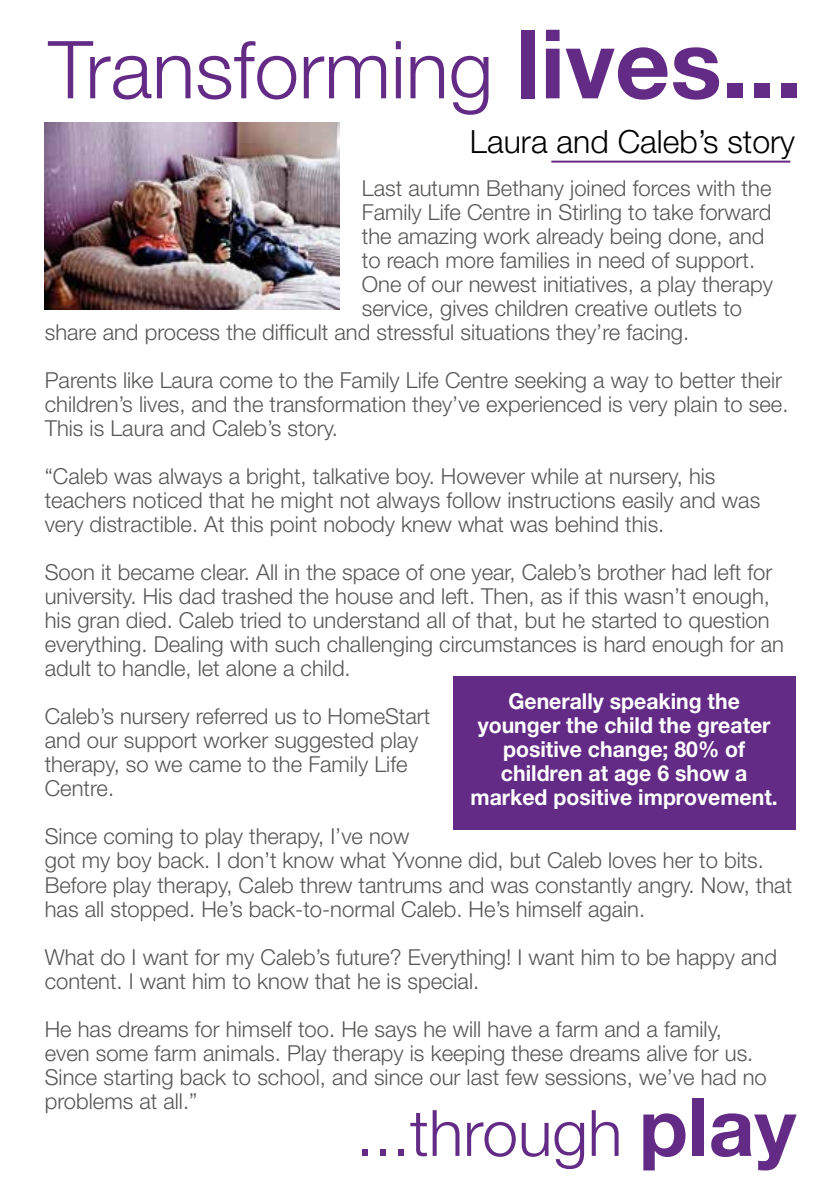
<style>
.page{position:relative;width:840px;height:1191px;background:#fff}
.page>*{position:absolute;margin:0;border:0;box-sizing:border-box;transform-origin:0 0}
.t1{font:300 80px "Helvetica Neue LT Pro";color:#632b86}
.t2{font:300 64px "Helvetica Neue LT Pro";color:#632b86}
.t3{font:300 32px "Helvetica Neue LT Pro";color:#000}
.t4{font:300 22px/24px "Helvetica Neue LT Pro";color:#575756}
.t5{font:700 22px/24px "Helvetica Neue LT Pro";color:#fff;text-align:center;scale:.96 1}
.s1{font-weight:700;font-size:96px}
.s2{font-weight:700;font-size:80px}
</style>
<div class="page">
<div style="left:453px;top:676px;width:341px;height:154px;background:#632b86"></div>
<hr style="left:551px;top:161px;width:238px;height:2px;background:#632b86">
<img style="left:45px;top:122px;width:294px;height:187px">
<h1 class="t1" style="left:48px;top:21px;width:754px">Transforming <span class="s1">lives...</span></h1>
<h3 class="t3" style="left:469px;top:122px;width:326px">Laura and Caleb’s story</h3>
<p class="t4" style="left:361px;top:176px;width:411px">Last autumn Bethany joined forces with the</p>
<p class="t4" style="left:361px;top:200px;width:411px">Family Life Centre in Stirling to take forward</p>
<p class="t4" style="left:361px;top:224px;width:404px">the amazing work already being done, and</p>
<p class="t4" style="left:361px;top:248px;width:394px">to reach more families in need of support.</p>
<p class="t4" style="left:361px;top:272px;width:412px">One of our newest initiatives, a play therapy</p>
<p class="t4" style="left:361px;top:296px;width:381px">service, gives children creative outlets to</p>
<p class="t4" style="left:45px;top:320px;width:645px">share and process the difficult and stressful situations they’re facing.</p>
<p class="t4" style="left:45px;top:368px;width:744px">Parents like Laura come to the Family Life Centre seeking a way to better their children’s lives, and the transformation they’ve experienced is very plain to see.<br>This is Laura and Caleb’s story.</p>
<p class="t4" style="left:45px;top:464px;width:716px">“Caleb was always a bright, talkative boy. However while at nursery, his teachers noticed that he might not always follow instructions easily and was very distractible. At this point nobody knew what was behind this.</p>
<p class="t4" style="left:45px;top:560px;width:740px">Soon it became clear. All in the space of one year, Caleb’s brother had left for university. His dad trashed the house and left. Then, as if this wasn’t enough, his gran died. Caleb tried to understand all of that, but he started to question everything. Dealing with such challenging circumstances is hard enough for an adult to handle, let alone a child.</p>
<p class="t4" style="left:45px;top:704px;width:387px">Caleb’s nursery referred us to HomeStart and our support worker suggested play therapy, so we came to the Family Life<br>Centre.</p>
<p class="t4" style="left:45px;top:824px;width:748px">Since coming to play therapy, I’ve now<br>got my boy back. I don’t know what Yvonne did, but Caleb loves her to bits.<br>Before play therapy, Caleb threw tantrums and was constantly angry. Now, that has all stopped. He’s back-to-normal Caleb. He’s himself again.</p>
<p class="t4" style="left:45px;top:944px;width:733px">What do I want for my Caleb’s future? Everything! I want him to be happy and content. I want him to know that he is special.</p>
<p class="t4" style="left:45px;top:1016px;width:723px">He has dreams for himself too. He says he will have a farm and a family, even some farm animals. Play therapy is keeping these dreams alive for us.<br>Since starting back to school, and since our last few sessions, we’ve had no problems at all.”</p>
<p class="t5" style="left:470px;top:688px;width:321px">Generally speaking the younger the child the greater positive change; 80% of children at age 6 show a marked positive improvement.</p>
<h2 class="t2" style="left:356px;top:1094px;width:441px">...through <span class="s2">play</span></h2>
</div>
